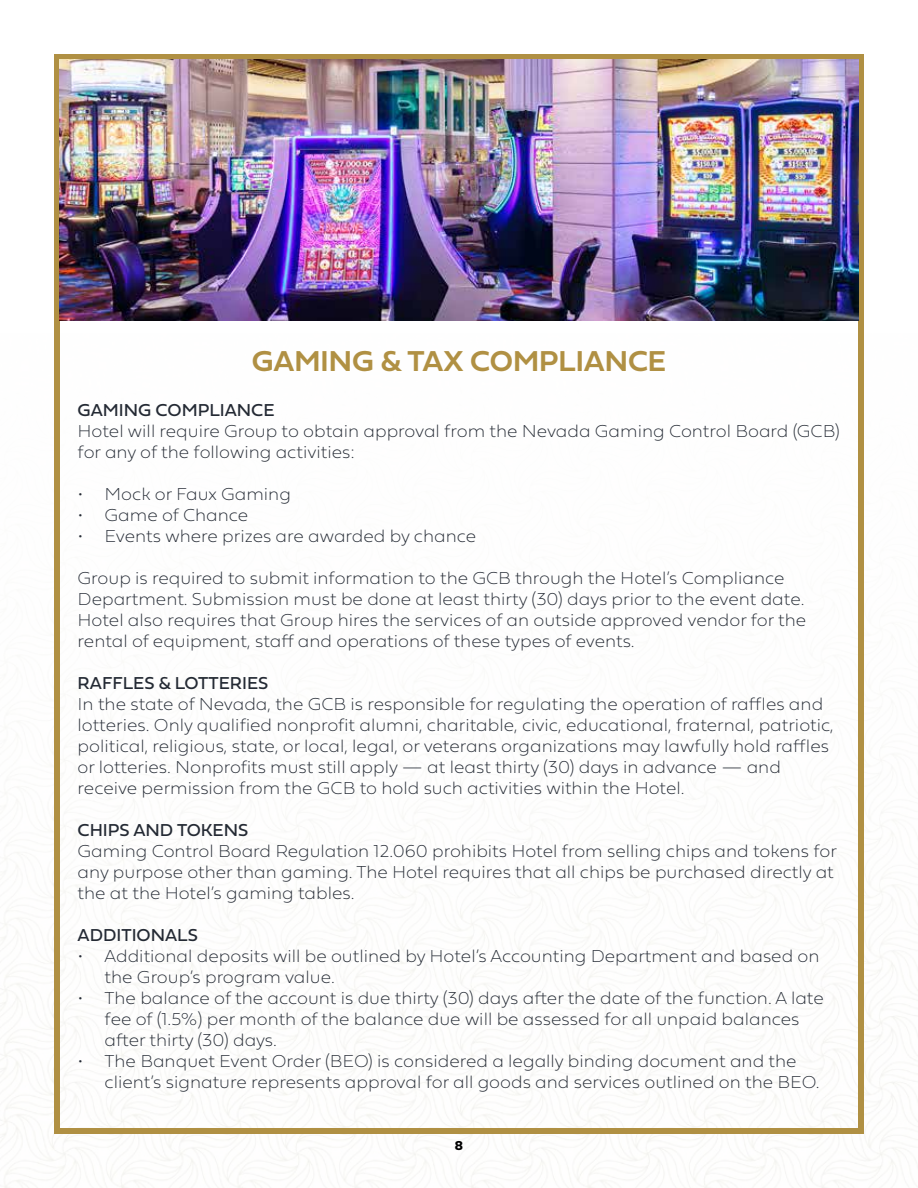
<style>
.page{position:relative;width:918px;height:1188px;background:#fff}
.page>*{position:absolute;margin:0;border:0;box-sizing:border-box;transform-origin:0 0}
.t1{font:30px "Fieldwork Geo Demibold";color:#b09043}
.t2{font:18px/21px "Fieldwork Geo Hair";color:#242a34}
.t3{font:18px "Fieldwork Geo Regular";color:#242a34}
.t4{font:13.5px "Fieldwork Geo Bold";color:#000}
</style>
<div class="page">
<div style="left:54px;top:54px;width:810px;height:1080px;border:6px solid #b09043"></div>
<img style="left:60px;top:60px;width:798px;height:261px">
<h1 class="t1" style="left:252px;top:338px;width:416px">GAMING &amp; TAX COMPLIANCE</h1>
<p class="t3" style="left:78px;top:396px;width:198px">GAMING COMPLIANCE</p>
<p class="t2" style="left:78px;top:420px;width:764px">Hotel will require Group to obtain approval from the Nevada Gaming Control Board (GCB) for any of the following activities:</p>
<p class="t2" style="left:78px;top:483px;width:215px">• Mock or Faux Gaming</p>
<p class="t2" style="left:78px;top:504px;width:172px">• Game of Chance</p>
<p class="t2" style="left:78px;top:525px;width:400px">• Events where prizes are awarded by chance</p>
<p class="t2" style="left:78px;top:567px;width:730px">Group is required to submit information to the GCB through the Hotel’s Compliance Department. Submission must be done at least thirty (30) days prior to the event date.<br>Hotel also requires that Group hires the services of an outside approved vendor for the rental of equipment, staf and operations of these types of events.</p>
<p class="t3" style="left:78px;top:669px;width:192px">RAFFLES &amp; LOTTERIES</p>
<p class="t2" style="left:78px;top:693px;width:758px">In the state of Nevada, the GCB is responsible for regulating the operation of rafes and lotteries. Only qualifed nonproft alumni, charitable, civic, educational, fraternal, patriotic, political, religious, state, or local, legal, or veterans organizations may lawfully hold rafes or lotteries. Nonprofts must still apply — at least thirty (30) days in advance — and receive permission from the GCB to hold such activities within the Hotel.</p>
<p class="t3" style="left:78px;top:816px;width:172px">CHIPS AND TOKENS</p>
<p class="t2" style="left:78px;top:840px;width:761px">Gaming Control Board Regulation 12.060 prohibits Hotel from selling chips and tokens for any purpose other than gaming. Te Hotel requires that all chips be purchased directly at the at the Hotel’s gaming tables.</p>
<p class="t3" style="left:78px;top:921px;width:122px">ADDITIONALS</p>
<p class="t2" style="left:105px;top:945px;width:716px;text-indent:-27px">• Additional deposits will be outlined by Hotel’s Accounting Department and based on the Group’s program value.</p>
<p class="t2" style="left:105px;top:987px;width:721px;text-indent:-27px">• Te balance of the account is due thirty (30) days afer the date of the function. A late fee of (1.5%) per month of the balance due will be assessed for all unpaid balances afer thirty (30) days.</p>
<p class="t2" style="left:105px;top:1050px;width:716px;text-indent:-27px">• Te Banquet Event Order (BEO) is considered a legally binding document and the client’s signature represents approval for all goods and services outlined on the BEO.</p>
<p class="t4" style="left:455px;top:1135px;width:10px">8</p>
</div>
